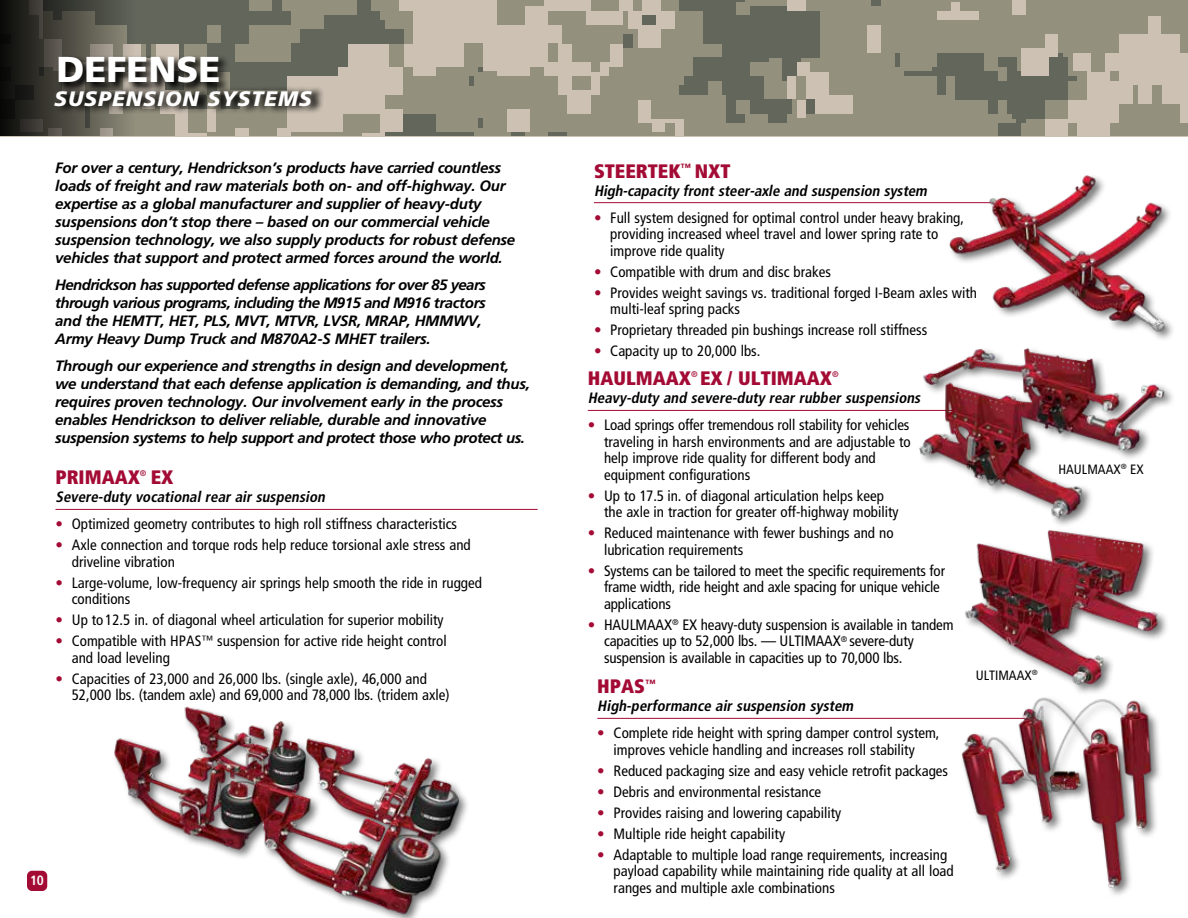
<style>
.page{position:relative;width:1188px;height:918px;background:#fff}
.page>*{position:absolute;margin:0;border:0;box-sizing:border-box;transform-origin:0 0}
.t1{font:900 36px "Frutiger LT Std";color:#fff}
.t2{font:italic 900 21px "Frutiger LT Std";letter-spacing:.05em;color:#fff}
.t3{font:900 condensed 19.5px "Frutiger LT Std";color:#a30b35}
.t4{font:condensed 15px/16.5px "Frutiger LT Std";color:#000}
.t5{font:italic 700 15px/18px "Frutiger LT Std";letter-spacing:-.02em;color:#000}
.t6{font:italic 700 15px/18px "Frutiger LT Std";letter-spacing:-.04em;color:#000}
.t7{font:italic 700 condensed 15px "Frutiger LT Std";color:#000}
.t8{font:condensed 13.5px "Frutiger LT Std";color:#000}
.t9{font:700 condensed 13.5px "Frutiger LT Std";color:#fff}
.t10{font:900 condensed 8.25px "Frutiger LT Std";color:#ac2449}
.s1{color:#a30b35}
</style>
<div class="page">
<div style="left:27px;top:871px;width:20px;height:20px;background:#a30b35;border-radius:5px"></div>
<svg style="left:135px;top:0;width:1053px;height:136px"></svg>
<hr style="left:597px;top:718px;width:433px;height:1px;background:#a30b35">
<div style="left:960px;top:696px;width:203px;height:202px;background:#000;opacity:.55"></div>
<img style="left:960px;top:696px;width:196px;height:196px">
<hr style="left:56px;top:509px;width:482px;height:1px;background:#a30b35">
<div style="left:112px;top:705px;width:358px;height:213px;background:#000;opacity:.55"></div>
<img style="left:113px;top:705px;width:347px;height:212px">
<div style="left:964px;top:528px;width:205px;height:168px;background:#000;opacity:.55"></div>
<img style="left:964px;top:530px;width:202px;height:156px">
<hr style="left:588px;top:410px;width:449px;height:1px;background:#a30b35">
<svg style="left:0;top:0;width:135px;height:136px"></svg>
<div style="left:54px;top:86px;width:271px;height:29px;background:#000;opacity:.9"></div>
<svg style="left:56px;top:54px;width:175px;height:40px"></svg>
<img style="left:893px;top:348px;width:280px;height:182px">
<hr style="left:594px;top:202px;width:495px;height:1px;background:#a30b35">
<img style="left:948px;top:175px;width:221px;height:159px">
<h1 class="t1" style="left:56px;top:48px;width:166px">DEFENSE</h1>
<h2 class="t2" style="left:54px;top:86px;width:259px">SUSPENSION SYSTEMS</h2>
<p class="t9" style="left:30px;top:872px;width:15px">10</p>
<p class="t5" style="left:55px;top:159px;width:462px">For over a century, Hendrickson’s products have carried countless loads of freight and raw materials both on- and off-highway. Our expertise as a global manufacturer and supplier of heavy-duty suspensions don’t stop there – based on our commercial vehicle suspension technology, we also supply products for robust defense vehicles that support and protect armed forces around the world.</p>
<p class="t6" style="left:55px;top:276px;width:432px">Hendrickson has supported defense applications for over 85 years through various programs, including the M915 and M916 tractors and the HEMTT, HET, PLS, MVT, MTVR, LVSR, MRAP, HMMWV, Army Heavy Dump Truck and M870A2-S MHET trailers.</p>
<p class="t5" style="left:55px;top:357px;width:476px">Through our experience and strengths in design and development, we understand that each defense application is demanding, and thus, requires proven technology. Our involvement early in the process enables Hendrickson to deliver reliable, durable and innovative suspension systems to help support and protect those who protect us.</p>
<h3 class="t3" style="left:594px;top:159px;width:138px">STEERTEK<sup>™</sup> NXT</h3>
<p class="t7" style="left:594px;top:181px;width:338px">High-capacity front steer-axle and suspension system</p>
<p class="t4" style="left:610px;top:209px;width:355px;text-indent:-16px"><span class="s1">•</span> Full system designed for optimal control under heavy braking, providing increased wheel travel and lower spring rate to improve ride quality</p>
<p class="t4" style="left:594px;top:263px;width:239px"><span class="s1">•</span> Compatible with drum and disc brakes</p>
<p class="t4" style="left:610px;top:284px;width:368px;text-indent:-16px"><span class="s1">•</span> Provides weight savings vs. traditional forged I-Beam axles with multi-leaf spring packs</p>
<p class="t4" style="left:594px;top:322px;width:335px"><span class="s1">•</span> Proprietary threaded pin bushings increase roll stiffness</p>
<p class="t4" style="left:594px;top:343px;width:168px"><span class="s1">•</span> Capacity up to 20,000 lbs.</p>
<h3 class="t3" style="left:588px;top:367px;width:105px">HAULMAAX</h3>
<p class="t10" style="left:691px;top:370px;width:8px">®</p>
<h3 class="t3" style="left:700px;top:367px;width:134px">EX / ULTIMAAX</h3>
<p class="t10" style="left:832px;top:370px;width:8px">®</p>
<p class="t7" style="left:588px;top:389px;width:337px">Heavy-duty and severe-duty rear rubber suspensions</p>
<p class="t4" style="left:604px;top:417px;width:308px;text-indent:-16px"><span class="s1">•</span> Load springs offer tremendous roll stability for vehicles traveling in harsh environments and are adjustable to help improve ride quality for different body and equipment configurations</p>
<p class="t4" style="left:604px;top:487px;width:296px;text-indent:-16px"><span class="s1">•</span> Up to 17.5 in. of diagonal articulation helps keep the axle in traction for greater off-highway mobility</p>
<p class="t4" style="left:604px;top:525px;width:291px;text-indent:-16px"><span class="s1">•</span> Reduced maintenance with fewer bushings and no lubrication requirements</p>
<p class="t4" style="left:604px;top:562px;width:343px;text-indent:-16px"><span class="s1">•</span> Systems can be tailored to meet the specific requirements for frame width, ride height and axle spacing for unique vehicle applications</p>
<p class="t4" style="left:604px;top:616px;width:351px;text-indent:-16px"><span class="s1">•</span> HAULMAAX<sup>®</sup> EX heavy-duty suspension is available in tandem capacities up to 52,000 lbs. — ULTIMAAX<sup>®</sup> severe-duty suspension is available in capacities up to 70,000 lbs.</p>
<h3 class="t3" style="left:56px;top:466px;width:86px">PRIMAAX</h3>
<p class="t10" style="left:140px;top:469px;width:8px">®</p>
<h3 class="t3" style="left:151px;top:466px;width:24px">EX</h3>
<p class="t7" style="left:56px;top:488px;width:274px">Severe-duty vocational rear air suspension</p>
<p class="t4" style="left:56px;top:516px;width:403px"><span class="s1">•</span> Optimized geometry contributes to high roll stiffness characteristics</p>
<p class="t4" style="left:72px;top:537px;width:400px;text-indent:-16px"><span class="s1">•</span> Axle connection and torque rods help reduce torsional axle stress and driveline vibration</p>
<p class="t4" style="left:72px;top:574px;width:412px;text-indent:-16px"><span class="s1">•</span> Large-volume, low-frequency air springs help smooth the ride in rugged conditions</p>
<p class="t4" style="left:56px;top:612px;width:390px"><span class="s1">•</span> Up to 12.5 in. of diagonal wheel articulation for superior mobility</p>
<p class="t4" style="left:72px;top:633px;width:377px;text-indent:-16px"><span class="s1">•</span> Compatible with HPAS<sup>™</sup> suspension for active ride height control and load leveling</p>
<p class="t4" style="left:72px;top:670px;width:379px;text-indent:-16px"><span class="s1">•</span> Capacities of 23,000 and 26,000 lbs. (single axle), 46,000 and<br>52,000 lbs. (tandem axle) and 69,000 and 78,000 lbs. (tridem axle)</p>
<p class="t8" style="left:976px;top:667px;width:63px">ULTIMAAX<sup>®</sup></p>
<h3 class="t3" style="left:597px;top:675px;width:60px">HPAS<sup>™</sup></h3>
<p class="t7" style="left:597px;top:697px;width:261px">High-performance air suspension system</p>
<p class="t4" style="left:597px;top:725px;width:344px;text-align:center"><span class="s1">•</span> Complete ride height with spring damper control system, improves vehicle handling and increases roll stability</p>
<p class="t4" style="left:597px;top:762px;width:352px"><span class="s1">•</span> Reduced packaging size and easy vehicle retrofit packages</p>
<p class="t4" style="left:597px;top:783px;width:225px"><span class="s1">•</span> Debris and environmental resistance</p>
<p class="t4" style="left:597px;top:804px;width:246px"><span class="s1">•</span> Provides raising and lowering capability</p>
<p class="t4" style="left:597px;top:825px;width:189px"><span class="s1">•</span> Multiple ride height capability</p>
<p class="t4" style="left:614px;top:846px;width:342px;text-indent:-16px"><span class="s1">•</span> Adaptable to multiple load range requirements, increasing payload capability while maintaining ride quality at all load ranges and multiple axle combinations</p>
<p class="t8" style="left:1058px;top:461px;width:87px">HAULMAAX<sup>®</sup> EX</p>
</div>
